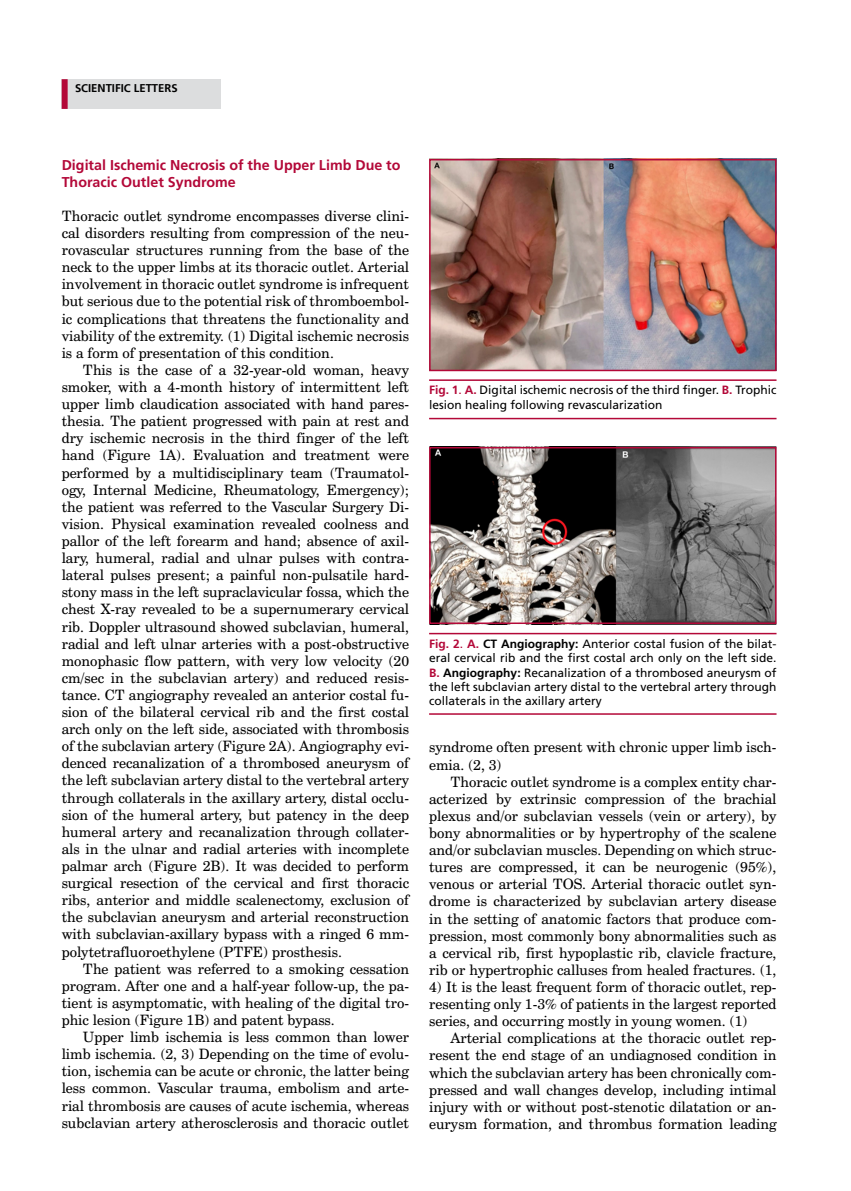
<style>
.page{position:relative;width:851px;height:1191px;background:#fff}
.page>*{position:absolute;margin:0;border:0;box-sizing:border-box;transform-origin:0 0}
.t1{font:14.25px/17.1px "Century Schoolbook BT";color:#000;text-align:justify}
.t2{font:700 14.25px/17.1px "Frutiger LT Std";color:#b30838}
.t3{font:12px/14.4px "Frutiger LT Std";color:#000;text-align:justify}
.t4{font:700 11.25px "Frutiger";color:#000}
.s1{font-weight:700;color:#b30838}
.s2{color:#b30838}
.s3{font-weight:700}
</style>
<div class="page">
<img style="left:432px;top:450px;width:341px;height:171px">
<div style="left:62px;top:79px;width:159px;height:30px;background:#dcddde"></div>
<div style="left:62px;top:79px;width:6px;height:30px;background:#b30838"></div>
<hr style="left:429px;top:713px;width:347px;height:2px;background:#b30838">
<hr style="left:429px;top:418px;width:347px;height:1px;background:#b30838">
<hr style="left:429px;top:633px;width:347px;height:1px;background:#b30838">
<hr style="left:429px;top:379px;width:347px;height:2px;background:#b30838">
<div style="left:429px;top:447px;width:347px;height:177px;border:2px solid #b30838"></div>
<img style="left:432px;top:162px;width:341px;height:206px">
<div style="left:429px;top:159px;width:347px;height:212px;border:2px solid #b30838"></div>
<p class="t4" style="left:75px;top:82px;width:104px">SCIENTIFIC LETTERS</p>
<p class="t2" style="left:62px;top:156px;width:340px">Digital Ischemic Necrosis of the Upper Limb Due to<br>Thoracic Outlet Syndrome</p>
<p class="t1" style="left:62px;top:207px;width:349px">Thoracic outlet syndrome encompasses diverse clini&shy;cal disorders resulting from compression of the neu&shy;rovascular structures running from the base of the neck to the upper limbs at its thoracic outlet. Arterial involvement in thoracic outlet syndrome is infrequent but serious due to the potential risk of thromboembol&shy;ic complications that threatens the functionality and viability of the extremity. (1) Digital ischemic necrosis is a form of presentation of this condition.</p>
<p class="t1" style="left:62px;top:361px;width:349px;text-indent:21px">This is the case of a 32-year-old woman, heavy smoker, with a 4-month history of intermittent left upper limb claudication associated with hand pares&shy;thesia. The patient progressed with pain at rest and dry ischemic necrosis in the third finger of the left hand (Figure 1A). Evaluation and treatment were performed by a multidisciplinary team (Traumatol&shy;ogy, Internal Medicine, Rheumatology, Emergency); the patient was referred to the Vascular Surgery Di&shy;vision. Physical examination revealed coolness and pallor of the left forearm and hand; absence of axil&shy;lary, humeral, radial and ulnar pulses with contra&shy;lateral pulses present; a painful non-pulsatile hard&shy;stony mass in the left supraclavicular fossa, which the chest X-ray revealed to be a supernumerary cervical rib. Doppler ultrasound showed subclavian, humeral, radial and left ulnar arteries with a post-obstructive monophasic flow pattern, with very low velocity (20 cm/sec in the subclavian artery) and reduced resis&shy;tance. CT angiography revealed an anterior costal fu&shy;sion of the bilateral cervical rib and the first costal arch only on the left side, associated with thrombosis of the subclavian artery (Figure 2A). Angiography evi&shy;denced recanalization of a thrombosed aneurysm of the left subclavian artery distal to the vertebral artery through collaterals in the axillary artery, distal occlu&shy;sion of the humeral artery, but patency in the deep humeral artery and recanalization through collater&shy;als in the ulnar and radial arteries with incomplete palmar arch (Figure 2B). It was decided to perform surgical resection of the cervical and first thoracic ribs, anterior and middle scalenectomy, exclusion of the subclavian aneurysm and arterial reconstruction with subclavian-axillary bypass with a ringed 6 mm&shy;polytetrafluoroethylene (PTFE) prosthesis.</p>
<p class="t1" style="left:62px;top:959px;width:349px;text-indent:21px">The patient was referred to a smoking cessation program. After one and a half-year follow-up, the pa&shy;tient is asymptomatic, with healing of the digital tro&shy;phic lesion (Figure 1B) and patent bypass.</p>
<p class="t1" style="left:62px;top:1028px;width:349px;text-indent:21px">Upper limb ischemia is less common than lower limb ischemia. (2, 3) Depending on the time of evolu&shy;tion, ischemia can be acute or chronic, the latter being less common. Vascular trauma, embolism and arte&shy;rial thrombosis are causes of acute ischemia, whereas subclavian artery atherosclerosis and thoracic outlet</p>
<p class="t3" style="left:429px;top:383px;width:349px"><span class="s1">Fig. 1</span><span class="s2">.</span> <span class="s1">A.</span> Digital ischemic necrosis of the third finger. <span class="s1">B.</span> Trophic lesion healing following revascularization</p>
<p class="t3" style="left:429px;top:636px;width:349px"><span class="s1">Fig. 2</span><span class="s2">.</span> <span class="s1">A.</span> <span class="s3">CT Angiography:</span> Anterior costal fusion of the bilat&shy;eral cervical rib and the first costal arch only on the left side.<br><span class="s1">B.</span> <span class="s3">Angiography:</span> Recanalization of a thrombosed aneurysm of the left subclavian artery distal to the vertebral artery through collaterals in the axillary artery</p>
<p class="t1" style="left:429px;top:738px;width:349px">syndrome often present with chronic upper limb isch&shy;emia. (2, 3)</p>
<p class="t1" style="left:429px;top:773px;width:349px;text-indent:21px">Thoracic outlet syndrome is a complex entity char&shy;acterized by extrinsic compression of the brachial plexus and/or subclavian vessels (vein or artery), by bony abnormalities or by hypertrophy of the scalene and/or subclavian muscles. Depending on which struc&shy;tures are compressed, it can be neurogenic (95%), venous or arterial TOS. Arterial thoracic outlet syn&shy;drome is characterized by subclavian artery disease in the setting of anatomic factors that produce com&shy;pression, most commonly bony abnormalities such as a cervical rib, first hypoplastic rib, clavicle fracture, rib or hypertrophic calluses from healed fractures. (1,</p>
<p class="t1" style="left:429px;top:978px;width:349px">4) It is the least frequent form of thoracic outlet, rep&shy;resenting only 1-3% of patients in the largest reported series, and occurring mostly in young women. (1)</p>
<p class="t1" style="left:429px;top:1029px;width:349px;text-indent:21px">Arterial complications at the thoracic outlet rep&shy;resent the end stage of an undiagnosed condition in which the subclavian artery has been chronically com&shy;pressed and wall changes develop, including intimal injury with or without post-stenotic dilatation or an&shy;eurysm formation, and thrombus formation leading</p>
</div>
